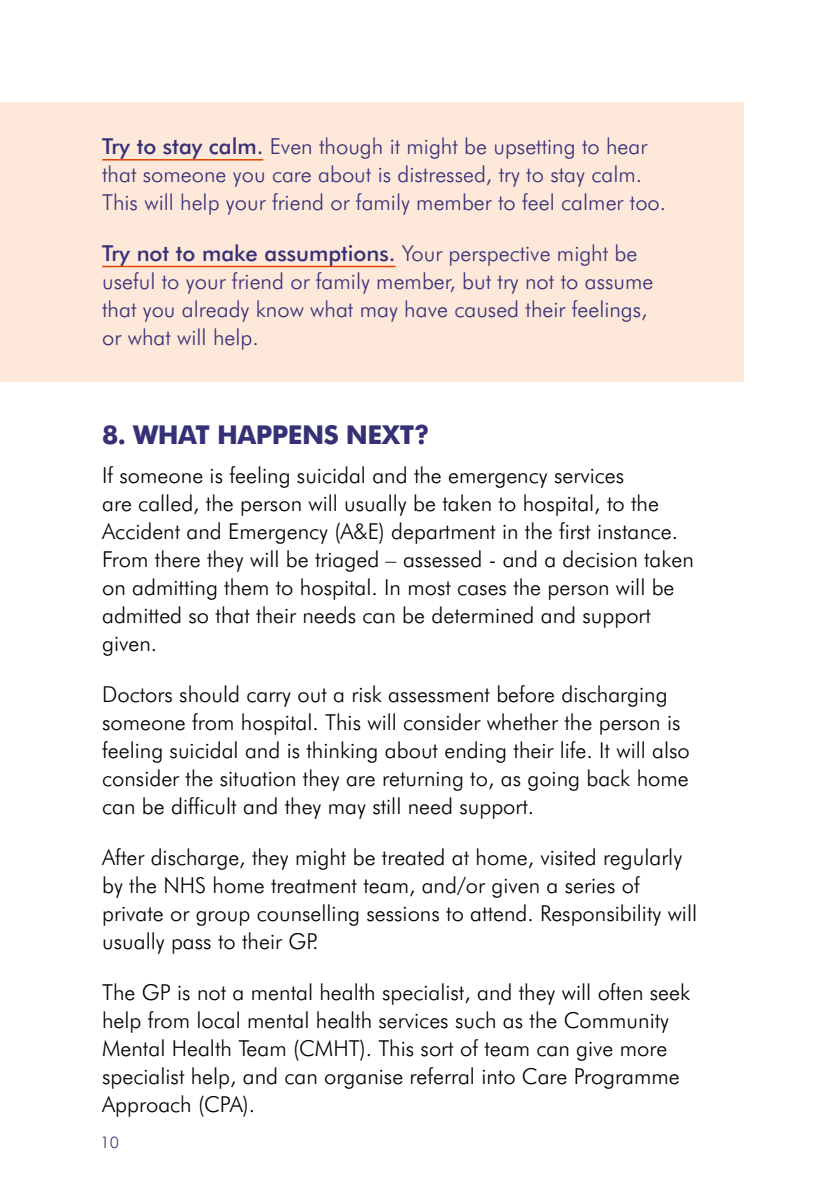
<style>
.page{position:relative;width:840px;height:1191px;background:#fff}
.page>*{position:absolute;margin:0;border:0;box-sizing:border-box;transform-origin:0 0}
.t1{font:700 26px "Futura BT";letter-spacing:-.02em;color:#363077}
.t2{font:300 22px/28px "Futura BT";color:#000}
.t3{font:300 22px/28px "Futura BT";color:#363077}
.t4{font:300 16px "Futura BT";color:#363077}
.s1{font-weight:500}
</style>
<div class="page">
<div style="left:0;top:102px;width:743px;height:280px;background:#fde8da"></div>
<hr style="left:102px;top:159px;width:161px;height:1px;background:#e24301">
<hr style="left:102px;top:266px;width:293px;height:1px;background:#e24301">
<p class="t3" style="left:102px;top:132px;width:565px"><span class="s1">Try to stay calm.</span> Even though it might be upsetting to hear that someone you care about is distressed, try to stay calm.<br>This will help your friend or family member to feel calmer too.</p>
<p class="t3" style="left:102px;top:238px;width:552px"><span class="s1">Try not to make assumptions.</span> Your perspective might be useful to your friend or family member, but try not to assume that you already know what may have caused their feelings, or what will help.</p>
<p class="t1" style="left:102px;top:419px;width:328px">8. WHAT HAPPENS NEXT?</p>
<p class="t2" style="left:102px;top:461px;width:593px">If someone is feeling suicidal and the emergency services<br>are called, the person will usually be taken to hospital, to the Accident and Emergency (A&amp;E) department in the first instance.<br>From there they will be triaged – assessed - and a decision taken on admitting them to hospital. In most cases the person will be admitted so that their needs can be determined and support given.</p>
<p class="t2" style="left:102px;top:680px;width:589px">Doctors should carry out a risk assessment before discharging someone from hospital. This will consider whether the person is feeling suicidal and is thinking about ending their life. It will also consider the situation they are returning to, as going back home can be difficult and they may still need support.</p>
<p class="t2" style="left:102px;top:842px;width:596px">After discharge, they might be treated at home, visited regularly by the NHS home treatment team, and/or given a series of private or group counselling sessions to attend. Responsibility will usually pass to their GP.</p>
<p class="t2" style="left:102px;top:977px;width:589px">The GP is not a mental health specialist, and they will often seek help from local mental health services such as the Community Mental Health Team (CMHT). This sort of team can give more specialist help, and can organise referral into Care Programme Approach (CPA).</p>
<p class="t4" style="left:100px;top:1133px;width:20px">10</p>
</div>
